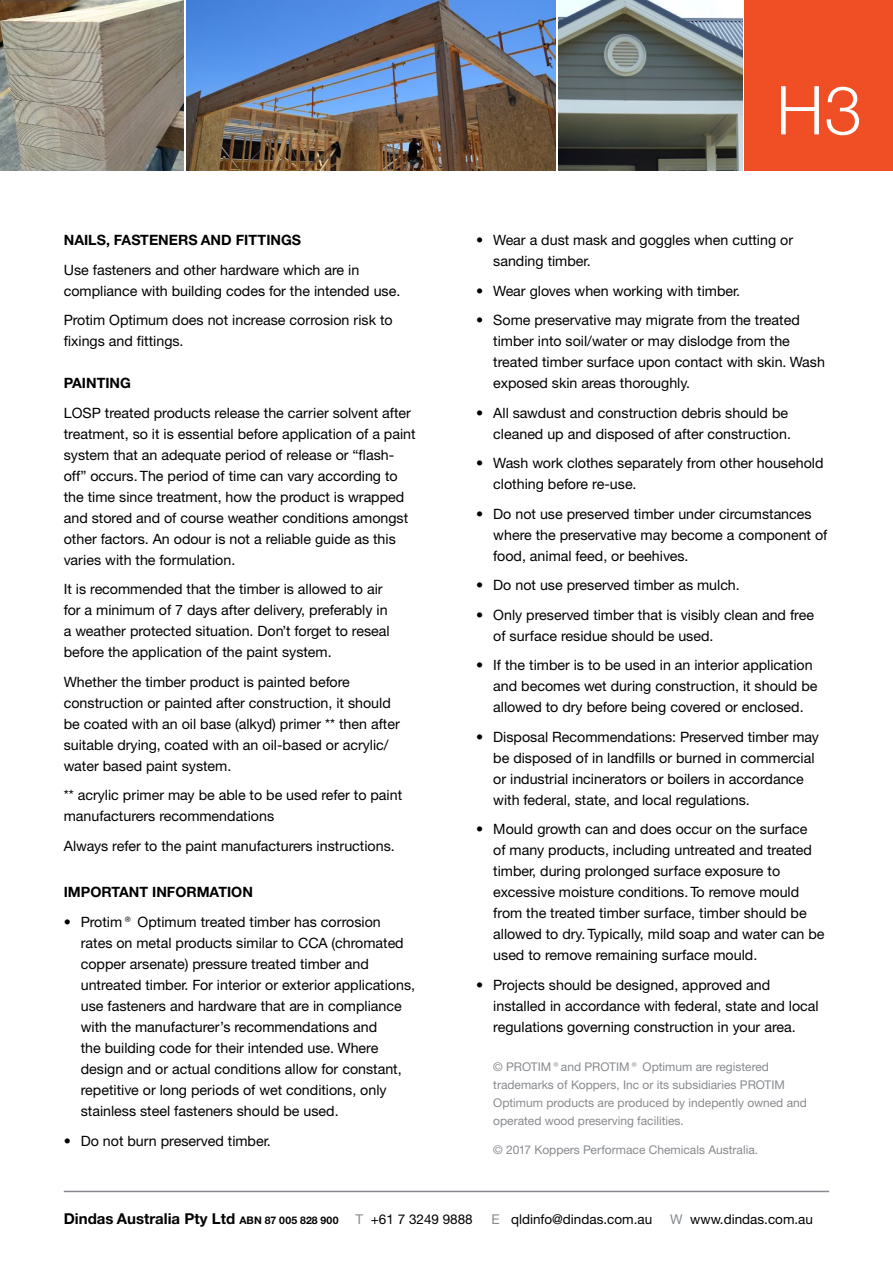
<style>
.page{position:relative;width:893px;height:1263px;background:#fff}
.page>*{position:absolute;margin:0;border:0;box-sizing:border-box;transform-origin:0 0}
.t1{font:300 67.5px "Helvetica Neue";color:#fff}
.t2{font:700 15px "Helvetica Neue CE";color:#000}
.t3{font:14.25px/21px "Helvetica Neue CE";color:#000}
.t4{font:700 14.25px "Helvetica Neue CE";color:#000}
.t5{font:13.5px "Helvetica Neue CE";color:#000}
.t6{font:12px/18px "Helvetica Neue CE";color:#878a8e}
.s1{font-size:10.5px}
.s2{color:#878a8e}
</style>
<div class="page">
<img style="left:0;top:0;width:184px;height:170px">
<img style="left:186px;top:0;width:370px;height:170px">
<img style="left:558px;top:0;width:184px;height:170px">
<hr style="left:64px;top:1191px;width:765px;height:1px;background:#878a8e">
<div style="left:744px;top:0;width:149px;height:170px;background:#f04e25"></div>
<p class="t4" style="left:64px;top:231px;width:239px">NAILS, FASTENERS AND FITTINGS</p>
<p class="t3" style="left:64px;top:259px;width:338px">Use fasteners and other hardware which are in compliance with building codes for the intended use.</p>
<p class="t3" style="left:64px;top:310px;width:330px">Protim Optimum does not increase corrosion risk to fixings and fittings.</p>
<p class="t4" style="left:64px;top:374px;width:69px">PAINTING</p>
<p class="t3" style="left:64px;top:402px;width:353px">LOSP treated products release the carrier solvent after treatment, so it is essential before application of a paint system that an adequate period of release or “flash&shy;off” occurs. The period of time can vary according to the time since treatment, how the product is wrapped and stored and of course weather conditions amongst other factors. An odour is not a reliable guide as this varies with the formulation.</p>
<p class="t3" style="left:64px;top:579px;width:327px">It is recommended that the timber is allowed to air for a minimum of 7 days after delivery, preferably in a weather protected situation. Don’t forget to reseal before the application of the paint system.</p>
<p class="t3" style="left:64px;top:671px;width:337px">Whether the timber product is painted before construction or painted after construction, it should be coated with an oil base (alkyd) primer ** then after suitable drying, coated with an oil-based or acrylic/ water based paint system.</p>
<p class="t3" style="left:64px;top:785px;width:340px">** acrylic primer may be able to be used refer to paint manufacturers recommendations</p>
<p class="t3" style="left:64px;top:835px;width:332px">Always refer to the paint manufacturers instructions.</p>
<p class="t4" style="left:64px;top:883px;width:191px">IMPORTANT INFORMATION</p>
<p class="t3" style="left:81px;top:911px;width:336px;text-indent:-17px">• Protim® Optimum treated timber has corrosion rates on metal products similar to CCA (chromated copper arsenate) pressure treated timber and untreated timber. For interior or exterior applications, use fasteners and hardware that are in compliance with the manufacturer’s recommendations and<br>the building code for their intended use. Where design and or actual conditions allow for constant, repetitive or long periods of wet conditions, only stainless steel fasteners should be used.</p>
<p class="t3" style="left:64px;top:1130px;width:209px">• Do not burn preserved timber.</p>
<h1 class="t1" style="left:776px;top:56px;width:87px">H3</h1>
<p class="t3" style="left:493px;top:230px;width:301px;text-indent:-17px">• Wear a dust mask and goggles when cutting or sanding timber.</p>
<p class="t3" style="left:476px;top:280px;width:265px">• Wear gloves when working with timber.</p>
<p class="t3" style="left:493px;top:310px;width:333px;text-indent:-17px">• Some preservative may migrate from the treated timber into soil/water or may dislodge from the treated timber surface upon contact with skin. Wash exposed skin areas thoroughly.</p>
<p class="t3" style="left:476px;top:402px;width:316px;text-align:right">• All sawdust and construction debris should be cleaned up and disposed of after construction.</p>
<p class="t3" style="left:493px;top:453px;width:332px;text-indent:-17px">• Wash work clothes separately from other household clothing before re-use.</p>
<p class="t3" style="left:493px;top:503px;width:336px;text-indent:-17px">• Do not use preserved timber under circumstances where the preservative may become a component of food, animal feed, or beehives.</p>
<p class="t3" style="left:476px;top:575px;width:265px">• Do not use preserved timber as mulch.</p>
<p class="t3" style="left:493px;top:604px;width:322px;text-indent:-17px">• Only preserved timber that is visibly clean and free of surface residue should be used.</p>
<p class="t3" style="left:493px;top:655px;width:326px;text-indent:-17px">• If the timber is to be used in an interior application and becomes wet during construction, it should be allowed to dry before being covered or enclosed.</p>
<p class="t3" style="left:493px;top:726px;width:327px;text-indent:-17px">• Disposal Recommendations: Preserved timber may be disposed of in landfills or burned in commercial or industrial incinerators or boilers in accordance with federal, state, and local regulations.</p>
<p class="t3" style="left:493px;top:819px;width:333px;text-indent:-17px">• Mould growth can and does occur on the surface<br>of many products, including untreated and treated timber, during prolonged surface exposure to excessive moisture conditions. To remove mould from the treated timber surface, timber should be allowed to dry. Typically, mild soap and water can be used to remove remaining surface mould.</p>
<p class="t3" style="left:493px;top:974px;width:327px;text-indent:-17px">• Projects should be designed, approved and installed in accordance with federal, state and local regulations governing construction in your area.</p>
<p class="t6" style="left:493px;top:1058px;width:315px">© PROTIM®and PROTIM® Optimum are registered trademarks of Koppers, Inc or its subsidiaries PROTIM Optimum products are produced by indepently owned and operated wood preserving facilities.</p>
<p class="t6" style="left:493px;top:1141px;width:266px">© 2017 Koppers Performace Chemicals Australia.</p>
<p class="t2" style="left:64px;top:1209px;width:276px">Dindas Australia Pty Ltd <span class="s1">ABN 87 005 828 900</span></p>
<p class="t5" style="left:356px;top:1210px;width:119px"><span class="s2">T</span> +61 7 3249 9888</p>
<p class="t5" style="left:492px;top:1210px;width:162px"><span class="s2">E</span> qldinfo@dindas.com.au</p>
<p class="t5" style="left:670px;top:1210px;width:144px"><span class="s2">W</span> www.dindas.com.au</p>
</div>
